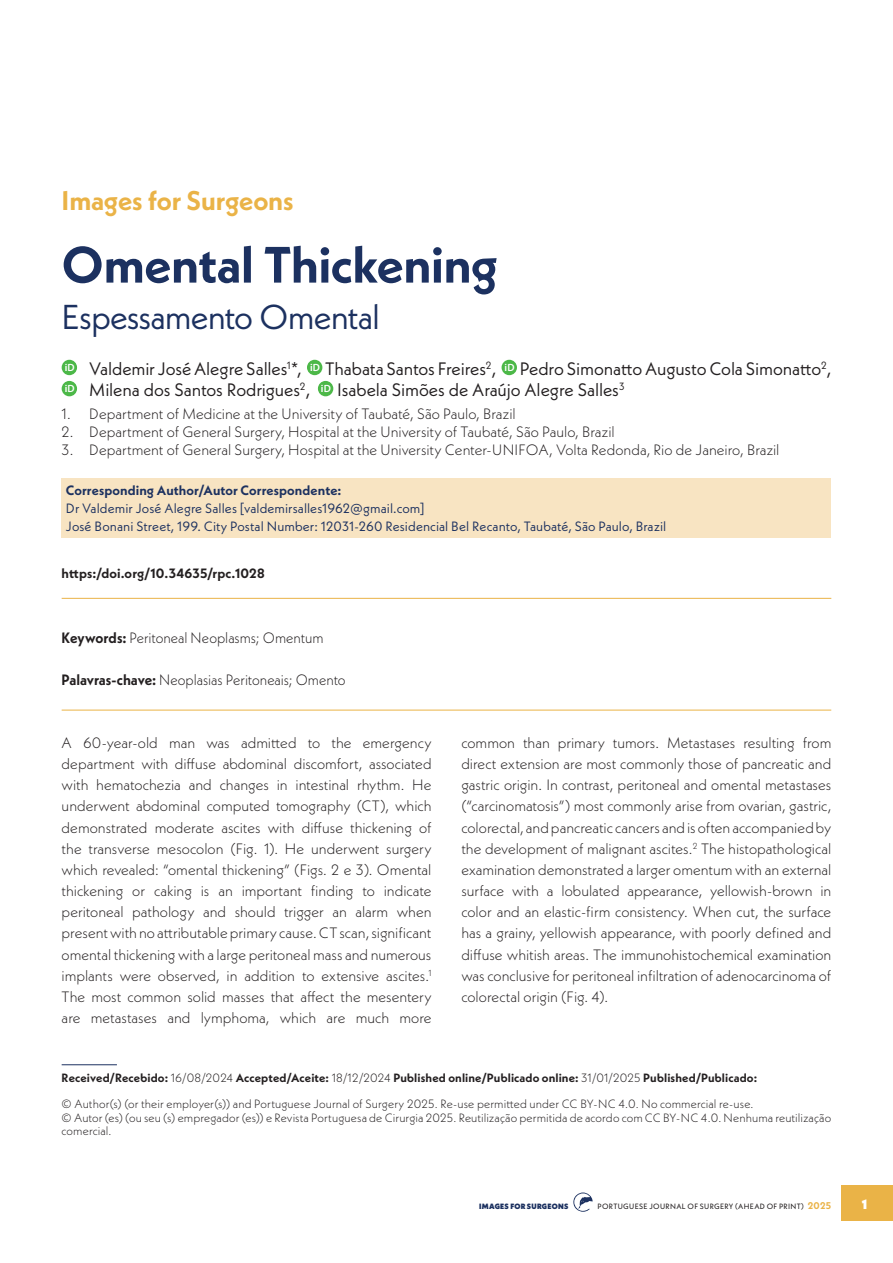
<style>
.page{position:relative;width:893px;height:1263px;background:#fff}
.page>*{position:absolute;margin:0;border:0;box-sizing:border-box;transform-origin:0 0}
._1º_TÍTULO_ARTIGO{font:700 51px "Neue Kabel";letter-spacing:-.01em;color:#1c3160}
._2º_TÍTULO_ARTIGO{font:34.5px "Neue Kabel";letter-spacing:-.03em;color:#1c3160}
.Tipologia_artigo{font:700 27px "Neue Kabel";letter-spacing:-.005em;color:#eab347}
.AUTORES_ARTIGO{font:18px "Neue Kabel";letter-spacing:-.005em;color:#231f20}
.TEXTO_INGLÊS{font:300 15px/21.1px "Neue Kabel";color:#231f20;text-align:justify}
.afiliações{font:300 15px "Neue Kabel";color:#231f20}
.Palavras_chave_texto{font:300 15px "Neue Kabel";letter-spacing:-.005em;color:#231f20;scale:.95 1}
.Keywords{font:300 15px "Neue Kabel";color:#231f20;scale:.95 1}
.t1{font:13.5px/18px "Neue Kabel";letter-spacing:.005em;color:#1c3160}
.DOI{font:700 13.5px "Neue Kabel";letter-spacing:.01em;color:#231f20}
.t2{font:900 13.5px "Neue Kabel";color:#fff}
.datas_rodapé{font:300 12px/13.5px "Neue Kabel";letter-spacing:.01em;color:#231f20}
.datas_rodapé_1{font:700 12px "Neue Kabel";letter-spacing:.01em;color:#231f20}
.t3{font:600 10.5px "Myriad Pro";color:#fff}
.info_pé_pp{font:7.65px "Neue Kabel";letter-spacing:.045em;color:#231f20}
.info_pé_pp-2{font:900 7.65px "Neue Kabel";letter-spacing:.035em;color:#1c3160}
.s1{font-weight:700}
.s2{font-weight:300}
.s3{font-weight:700;font-size:9.75px;color:#eab347}
</style>
<div class="page">
<div style="left:841px;top:1185px;width:52px;height:35px;background:#eab347"></div>
<svg style="left:573px;top:1192px;width:20px;height:20px"></svg>
<hr style="left:62px;top:598px;width:769px;height:1px;background:#eab347">
<div style="left:62px;top:360px;width:15px;height:15px;background:#4cb848;border-radius:50%"></div>
<div style="left:307px;top:360px;width:15px;height:15px;background:#4cb848;border-radius:50%"></div>
<div style="left:502px;top:360px;width:15px;height:15px;background:#4cb848;border-radius:50%"></div>
<div style="left:62px;top:381px;width:15px;height:15px;background:#4cb848;border-radius:50%"></div>
<div style="left:318px;top:381px;width:15px;height:15px;background:#4cb848;border-radius:50%"></div>
<div style="left:62px;top:478px;width:769px;height:60px;background:#f8e4c2"></div>
<hr style="left:62px;top:1064px;width:55px;height:1px;background:#1c3160">
<hr style="left:62px;top:710px;width:769px;height:1px;background:#eab347">
<p class="Tipologia_artigo" style="left:62px;top:184px;width:233px">Images for Surgeons</p>
<p class="_1º_TÍTULO_ARTIGO" style="left:62px;top:232px;width:438px">Omental Thickening</p>
<p class="_2º_TÍTULO_ARTIGO" style="left:62px;top:294px;width:320px">Espessamento Omental</p>
<p class="t3" style="left:65px;top:361px;width:11px">iD</p>
<p class="AUTORES_ARTIGO" style="left:89px;top:357px;width:214px">Valdemir José Alegre Salles<sup>1</sup>*,</p>
<p class="t3" style="left:310px;top:361px;width:11px">iD</p>
<p class="AUTORES_ARTIGO" style="left:325px;top:357px;width:172px">Thabata Santos Freires<sup>2</sup>,</p>
<p class="t3" style="left:505px;top:361px;width:11px">iD</p>
<p class="AUTORES_ARTIGO" style="left:520px;top:357px;width:313px">Pedro Simonatto Augusto Cola Simonatto<sup>2</sup>,</p>
<p class="t3" style="left:65px;top:382px;width:11px">iD</p>
<p class="AUTORES_ARTIGO" style="left:89px;top:378px;width:222px">Milena dos Santos Rodrigues<sup>2</sup>,</p>
<p class="t3" style="left:321px;top:382px;width:11px">iD</p>
<p class="AUTORES_ARTIGO" style="left:337px;top:378px;width:289px">Isabela Simões de Araújo Alegre Salles<sup>3</sup></p>
<p class="afiliações" style="left:62px;top:404px;width:456px">1. Department of Medicine at the University of Taubaté, São Paulo, Brazil</p>
<p class="afiliações" style="left:62px;top:422px;width:555px">2. Department of General Surgery, Hospital at the University of Taubaté, São Paulo, Brazil</p>
<p class="afiliações" style="left:62px;top:440px;width:719px">3. Department of General Surgery, Hospital at the University Center-UNIFOA, Volta Redonda, Rio de Janeiro, Brazil</p>
<p class="t1" style="left:66px;top:482px;width:602px"><span class="s1">Corresponding Author/Autor Correspondente:<br></span>Dr Valdemir José Alegre Salles [valdemirsalles1962@gmail.com]<br>José Bonani Street, 199. City Postal Number: 12031-260 Residencial Bel Recanto, Taubaté, São Paulo, Brazil</p>
<p class="DOI" style="left:62px;top:564px;width:205px">https:/doi.org/10.34635/rpc.1028</p>
<p class="Keywords" style="left:62px;top:628px;width:277px"><span class="s1">Keywords:</span> Peritoneal Neoplasms; Omentum</p>
<p class="Palavras_chave_texto" style="left:62px;top:670px;width:300px"><span class="s1">Palavras-chave:</span> Neoplasias Peritoneais; Omento</p>
<p class="TEXTO_INGLÊS" style="left:62px;top:732px;width:371px">A 60-year-old man was admitted to the emergency department with diffuse abdominal discomfort, associated with hematochezia and changes in intestinal rhythm. He underwent abdominal computed tomography (CT), which demonstrated moderate ascites with diffuse thickening of the transverse mesocolon (Fig. 1). He underwent surgery which revealed: “omental thickening” (Figs. 2 e 3). Omental thickening or caking is an important finding to indicate peritoneal pathology and should trigger an alarm when present with no attributable primary cause. CT scan, significant omental thickening with a large peritoneal mass and numerous implants were observed, in addition to extensive ascites.<sup>1<br></sup>The most common solid masses that affect the mesentery are metastases and lymphoma, which are much more</p>
<p class="TEXTO_INGLÊS" style="left:461px;top:732px;width:371px">common than primary tumors. Metastases resulting from direct extension are most commonly those of pancreatic and gastric origin. In contrast, peritoneal and omental metastases (“carcinomatosis”) most commonly arise from ovarian, gastric, colorectal, and pancreatic cancers and is often accompanied by the development of malignant ascites.<sup>2</sup> The histopathological examination demonstrated a larger omentum with an external surface with a lobulated appearance, yellowish-brown in color and an elastic-firm consistency. When cut, the surface has a grainy, yellowish appearance, with poorly defined and diffuse whitish areas. The immunohistochemical examination was conclusive for peritoneal infiltration of adenocarcinoma of colorectal origin (Fig. 4).</p>
<p class="datas_rodapé_1" style="left:62px;top:1070px;width:697px">Received/Recebido: <span class="s2">16/08/2024</span> Accepted/Aceite: <span class="s2">18/12/2024</span> Published online/Publicado online: <span class="s2">31/01/2025</span> Published/Publicado:</p>
<p class="datas_rodapé" style="left:62px;top:1097px;width:693px">© Author(s) (or their employer(s)) and Portuguese Journal of Surgery 2025. Re-‑ use permitted under CC BY-‑ NC 4.0. No commercial re-‑ use.</p>
<p class="datas_rodapé" style="left:62px;top:1111px;width:771px">© Autor (es) (ou seu (s) empregador (es)) e Revista Portuguesa de Cirurgia 2025. Reutilização permitida de acordo com CC BY-‑ NC 4.0. Nenhuma reutilização comercial.</p>
<p class="info_pé_pp-2" style="left:479px;top:1201px;width:91px">IMAGES FOR SURGEONS</p>
<p class="info_pé_pp" style="left:597px;top:1201px;width:235px">PORTUGUESE JOURNAL OF SURGERY (AHEAD OF PRINT) <span class="s3">2025</span></p>
<p class="t2" style="left:862px;top:1195px;width:7px">1</p>
</div>
